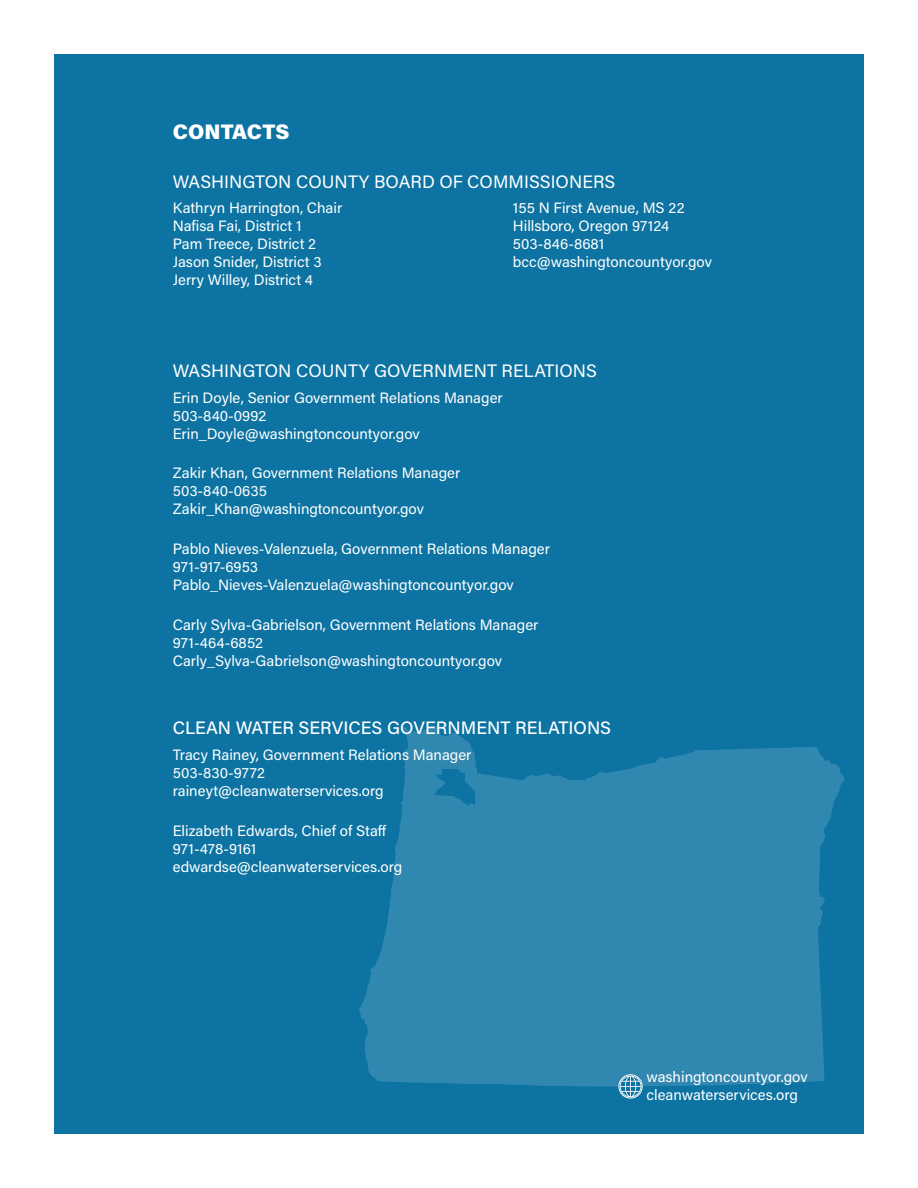
<style>
.page{position:relative;width:918px;height:1188px;background:#fff}
.page>*{position:absolute;margin:0;border:0;box-sizing:border-box;transform-origin:0 0}
.t1{font:900 21px "Acumin Pro";letter-spacing:.005em;color:#fff}
.t2{font:18px "Acumin Pro";color:#fff}
.t3{font:500 18px "Acumin Pro";color:#fff}
.t4{font:15px/18px "Acumin Pro";color:#fff}
</style>
<div class="page">
<div style="left:54px;top:54px;width:810px;height:1080px;background:#0c73a2"></div>
<div style="left:619px;top:1075px;width:23px;height:23px;background:#deecf2;border-radius:50%"></div>
<div style="left:619px;top:1074px;width:24px;height:24px;border:1px solid #fff;border-radius:50%"></div>
<svg style="left:359px;top:725px;width:485px;height:372px"></svg>
<h1 class="t1" style="left:173px;top:117px;width:118px">CONTACTS</h1>
<p class="t2" style="left:173px;top:169px;width:444px">WASHINGTON COUNTY BOARD OF COMMISSIONERS</p>
<p class="t4" style="left:173px;top:199px;width:171px">Kathryn Harrington, Chair<br>Nafisa Fai, District 1<br>Pam Treece, District 2<br>Jason Snider, District 3<br>Jerry Willey, District 4</p>
<p class="t4" style="left:513px;top:198px;width:201px">155 N First Avenue, MS 22<br>Hillsboro, Oregon 97124<br>503-846-8681 bcc@washingtoncountyor.gov</p>
<p class="t2" style="left:173px;top:359px;width:426px">WASHINGTON COUNTY GOVERNMENT RELATIONS</p>
<p class="t4" style="left:173px;top:388px;width:332px">Erin Doyle, Senior Government Relations Manager<br>503-840-0992<br>Erin_Doyle@washingtoncountyor.gov</p>
<p class="t4" style="left:173px;top:464px;width:289px">Zakir Khan, Government Relations Manager<br>503-840-0635<br>Zakir_Khan@washingtoncountyor.gov</p>
<p class="t4" style="left:173px;top:539px;width:379px">Pablo Nieves-Valenzuela, Government Relations Manager<br>971-917-6953<br>Pablo_Nieves-Valenzuela@washingtoncountyor.gov</p>
<p class="t4" style="left:173px;top:615px;width:367px">Carly Sylva-Gabrielson, Government Relations Manager<br>971-464-6852<br>Carly_Sylva-Gabrielson@washingtoncountyor.gov</p>
<p class="t3" style="left:173px;top:716px;width:440px">CLEAN WATER SERVICES GOVERNMENT RELATIONS</p>
<p class="t4" style="left:173px;top:745px;width:300px">Tracy Rainey, Government Relations Manager<br>503-830-9772 raineyt@cleanwaterservices.org</p>
<p class="t4" style="left:173px;top:821px;width:231px">Elizabeth Edwards, Chief of Staff<br>971-478-9161 edwardse@cleanwaterservices.org</p>
<p class="t4" style="left:647px;top:1067px;width:163px">washingtoncountyor.gov cleanwaterservices.org</p>
</div>
